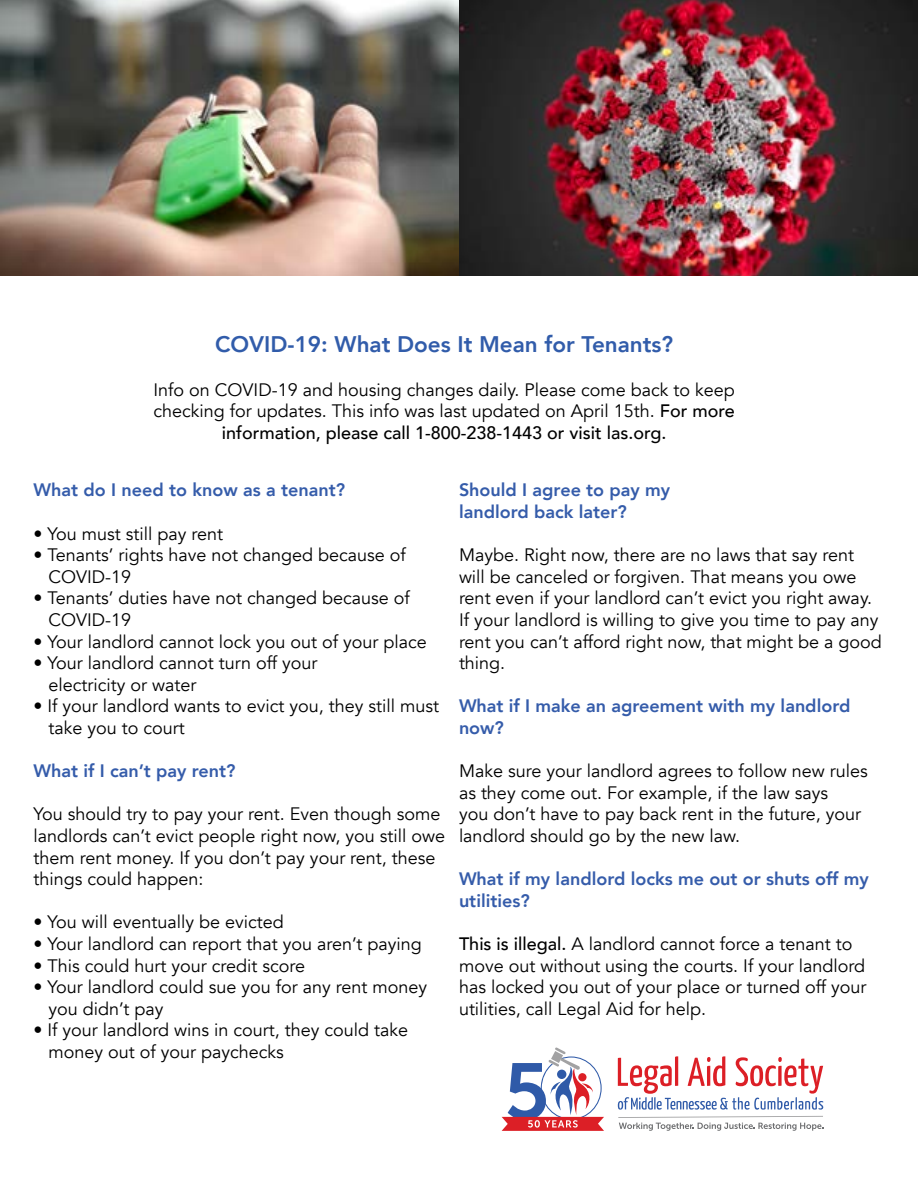
<style>
.page{position:relative;width:918px;height:1188px;background:#fff}
.page>*{position:absolute;margin:0;border:0;box-sizing:border-box;transform-origin:0 0}
.t1{font:800 22.5px "Avenir";color:#315caa}
.t2{font:18px/21.6px "Avenir";color:#000}
.t3{font:800 18px/21.6px "Avenir";color:#355caa}
.s1{font-weight:500}
</style>
<div class="page">
<svg style="left:618px;top:1116px;width:206px;height:15px"></svg>
<svg style="left:618px;top:1056px;width:205px;height:54px"></svg>
<svg style="left:502px;top:1047px;width:102px;height:84px"></svg>
<img style="left:0;top:0;width:918px;height:276px">
<p class="t1" style="left:215px;top:330px;width:460px">COVID-19: What Does It Mean for Tenants?</p>
<p class="t2" style="left:153px;top:379px;width:583px;text-align:center">Info on COVID-19 and housing changes daily. Please come back to keep checking for updates. This info was last updated on April 15th. <span class="s1">For more information, please call 1-800-238-1443 or visit las.org.</span></p>
<p class="t3" style="left:33px;top:480px;width:313px">What do I need to know as a tenant?</p>
<p class="t2" style="left:33px;top:523px;width:191px">• You must still pay rent</p>
<p class="t2" style="left:48px;top:545px;width:359px;text-indent:-15px">• Tenants’ rights have not changed because of<br>COVID-19</p>
<p class="t2" style="left:48px;top:588px;width:363px;text-indent:-15px">• Tenants’ duties have not changed because of<br>COVID-19</p>
<p class="t2" style="left:33px;top:631px;width:395px">• Your landlord cannot lock you out of your place</p>
<p class="t2" style="left:48px;top:653px;width:270px;text-indent:-15px">• Your landlord cannot turn off your electricity or water</p>
<p class="t2" style="left:48px;top:696px;width:392px;text-indent:-15px">• If your landlord wants to evict you, they still must take you to court</p>
<p class="t3" style="left:33px;top:761px;width:204px">What if I can’t pay rent?</p>
<p class="t2" style="left:33px;top:804px;width:413px">You should try to pay your rent. Even though some landlords can’t evict people right now, you still owe them rent money. If you don’t pay your rent, these things could happen:</p>
<p class="t2" style="left:33px;top:912px;width:252px">• You will eventually be evicted</p>
<p class="t2" style="left:33px;top:934px;width:390px">• Your landlord can report that you aren’t paying</p>
<p class="t2" style="left:33px;top:955px;width:273px">• This could hurt your credit score</p>
<p class="t2" style="left:48px;top:977px;width:380px;text-indent:-15px">• Your landlord could sue you for any rent money you didn’t pay</p>
<p class="t2" style="left:48px;top:1020px;width:361px;text-indent:-15px">• If your landlord wins in court, they could take money out of your paychecks</p>
<p class="t3" style="left:459px;top:480px;width:213px">Should I agree to pay my landlord back later?</p>
<p class="t2" style="left:459px;top:545px;width:424px">Maybe. Right now, there are no laws that say rent will be canceled or forgiven. That means you owe rent even if your landlord can’t evict you right away.<br>If your landlord is willing to give you time to pay any rent you can’t afford right now, that might be a good thing.</p>
<p class="t3" style="left:459px;top:696px;width:393px">What if I make an agreement with my landlord now?</p>
<p class="t2" style="left:459px;top:761px;width:410px">Make sure your landlord agrees to follow new rules as they come out. For example, if the law says<br>you don’t have to pay back rent in the future, your landlord should go by the new law.</p>
<p class="t3" style="left:459px;top:869px;width:411px">What if my landlord locks me out or shuts off my utilities?</p>
<p class="t2" style="left:459px;top:934px;width:409px"><span class="s1">This is illegal.</span> A landlord cannot force a tenant to move out without using the courts. If your landlord has locked you out of your place or turned off your utilities, call Legal Aid for help.</p>
</div>
